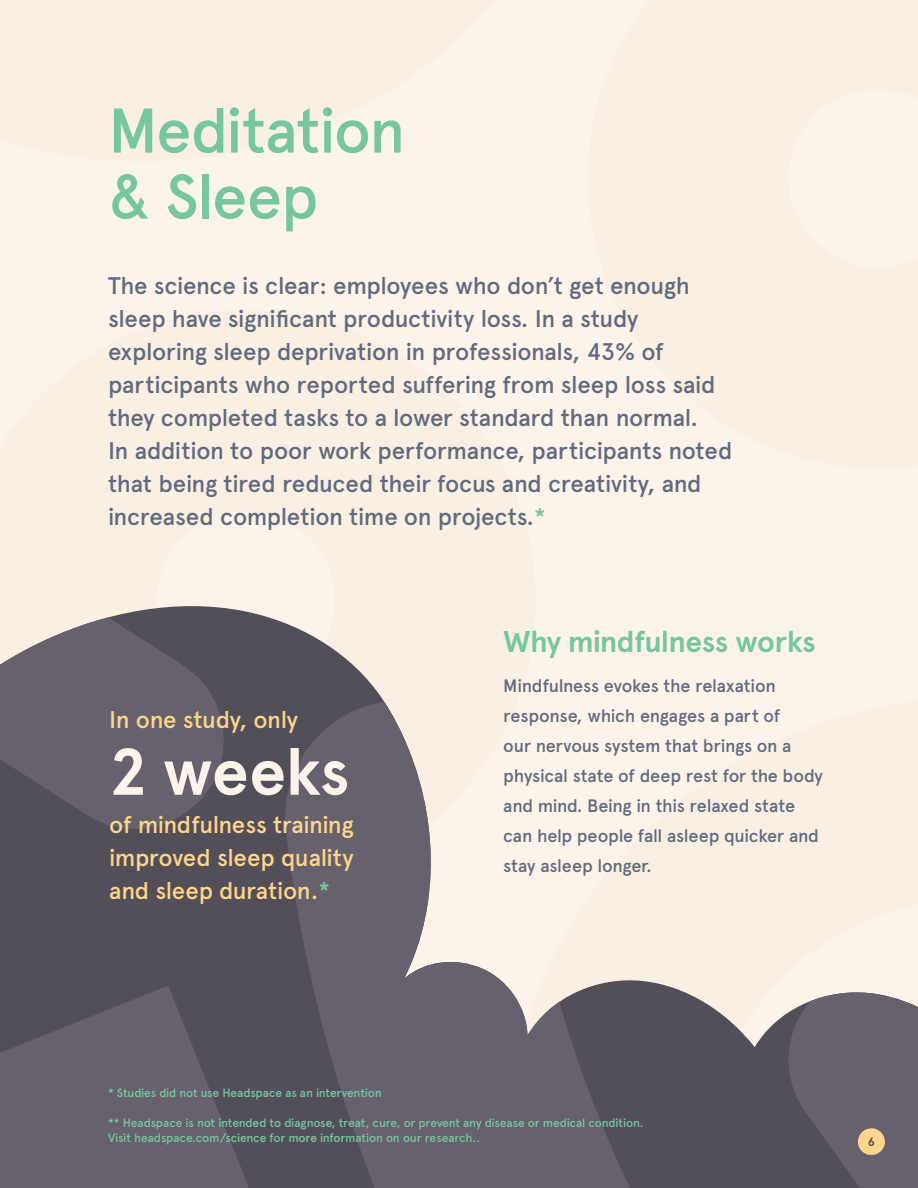
<style>
.page{position:relative;width:918px;height:1188px;background:#f9f0e3}
.page>*{position:absolute;margin:0;border:0;box-sizing:border-box;transform-origin:0 0}
.t1{font:700 66px "Apercu";letter-spacing:-.015em;color:#fcf4ea}
.t2{font:500 63px/66px "Apercu";letter-spacing:-.025em;color:#77c79e}
.t3{font:700 30px "Apercu";letter-spacing:-.025em;color:#77c79e}
.t4{font:500 24px/33px "Apercu";letter-spacing:-.015em;color:#616a7e}
.t5{font:500 24px/33px "Apercu";letter-spacing:-.02em;color:#fdd58b;text-align:justify}
.t6{font:500 18px/30px "Apercu";letter-spacing:-.015em;color:#616a7e}
.t7{font:500 12px/15px "Apercu";letter-spacing:-.015em;color:#77c79e}
.t8{font:700 12px "Apercu";color:#534f59}
.s1{color:#77c79e}
</style>
<div class="page">
<svg style="left:0;top:609px;width:777px;height:579px;fill:#534f59"></svg>
<svg style="left:634px;top:609px;width:143px;height:271px"></svg>
<svg style="left:0;top:986px;width:257px;height:202px;fill:#66616d"></svg>
<svg style="left:278px;top:693px;width:386px;height:495px"></svg>
<svg style="left:0;top:606px;width:236px;height:338px;fill:#534f59"></svg>
<svg style="left:777px;top:992px;width:141px;height:196px;fill:#66616d"></svg>
<svg style="left:858px;top:1128px;width:27px;height:27px"></svg>
<p class="t2" style="left:108px;top:98px;width:299px">Meditation &amp; Sleep</p>
<p class="t4" style="left:108px;top:269px;width:626px">The science is clear: employees who don’t get enough sleep have significant productivity loss. In a study exploring sleep deprivation in professionals, 43% of participants who reported suffering from sleep loss said they completed tasks to a lower standard than normal.<br>In addition to poor work performance, participants noted that being tired reduced their focus and creativity, and increased completion time on projects.<span class="s1">*</span></p>
<p class="t5" style="left:109px;top:704px;width:190px">In one study, only</p>
<p class="t1" style="left:109px;top:732px;width:242px">2 weeks</p>
<p class="t5" style="left:109px;top:808px;width:246px">of mindfulness training improved sleep quality and sleep duration.<span class="s1">*</span></p>
<p class="t3" style="left:503px;top:623px;width:314px">Why mindfulness works</p>
<p class="t6" style="left:503px;top:671px;width:321px">Mindfulness evokes the relaxation response, which engages a part of<br>our nervous system that brings on a physical state of deep rest for the body and mind. Being in this relaxed state can help people fall asleep quicker and stay asleep longer.</p>
<p class="t7" style="left:108px;top:1085px;width:275px">* Studies did not use Headspace as an intervention</p>
<p class="t7" style="left:108px;top:1115px;width:537px">** Headspace is not intended to diagnose, treat, cure, or prevent any disease or medical condition.<br>Visit headspace.com/science for more information on our research..</p>
<p class="t8" style="left:868px;top:1134px;width:9px">6</p>
</div>
